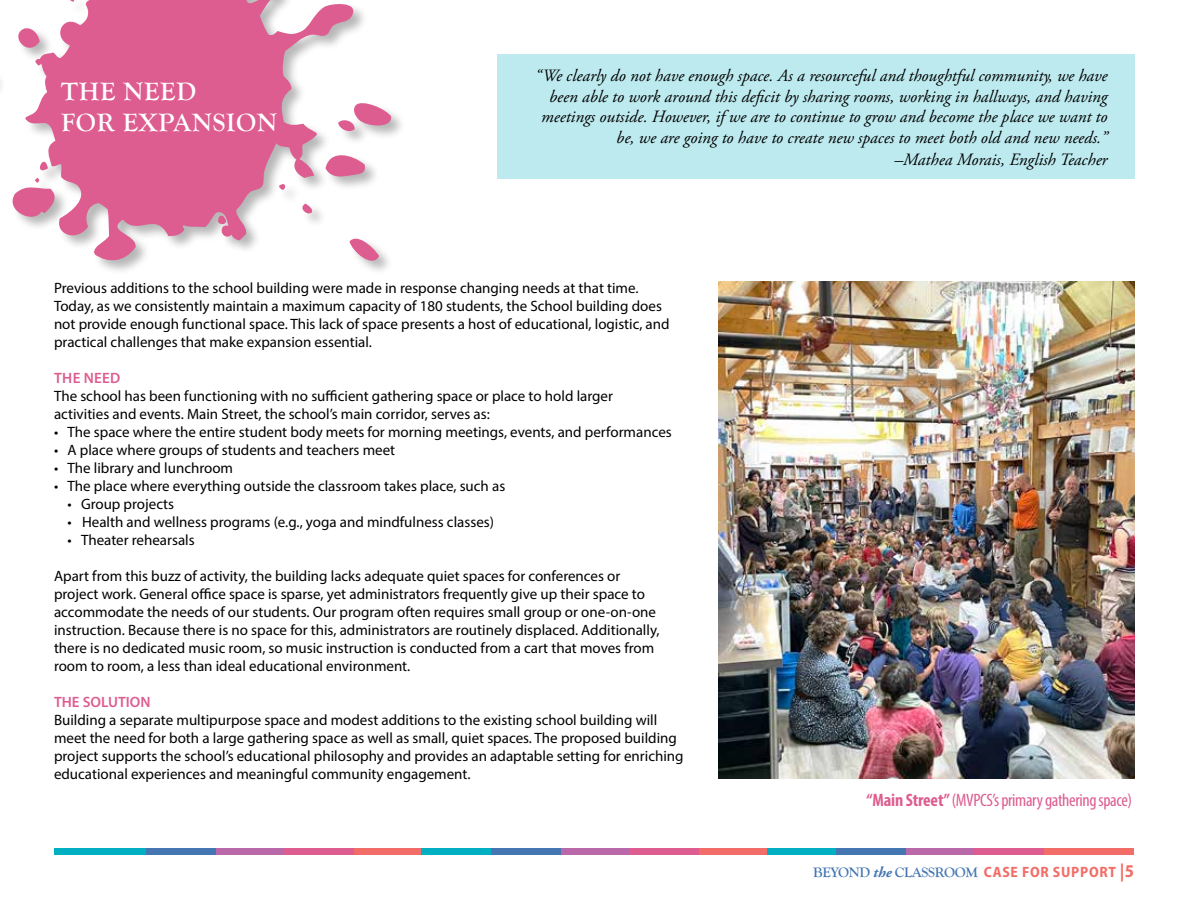
<style>
.page{position:relative;width:1188px;height:918px;background:#fff}
.page>*{position:absolute;margin:0;border:0;box-sizing:border-box;transform-origin:0 0}
.t1{font:700 26.1px/31.2px "Goudy Old Style T";letter-spacing:.03em;color:#fff}
.t2{font:condensed 18px "Myriad Pro";letter-spacing:-.02em;color:#dd5d90}
.t3{font:italic 17.25px/20.9px "Adobe Garamond Pro";color:#000;text-align:right}
.t4{font:15px/18px "Myriad Pro";color:#000}
.t5{font:600 15px "Myriad Pro";color:#dd5d90}
.t6{font:700 14.25px "Goudy Old Style T";letter-spacing:-.02em;color:#4476b1}
.s1{font-weight:700}
.s2{font-family:"Adobe Garamond Pro";font-style:italic;font-size:15px}
.s3{font-family:"Myriad Pro";font-stretch:semi-condensed;font-size:15px;color:#f26d67}
.s4{font-family:"Myriad Pro";font-stretch:semi-condensed;font-size:18px;color:#f26d67}
</style>
<div class="page">
<div style="left:497px;top:54px;width:638px;height:124px;background:#bdeaef"></div>
<svg style="left:12px;top:188px;width:13px;height:35px"></svg>
<svg style="left:18px;top:28px;width:7px;height:23px"></svg>
<svg style="left:360px;top:239px;width:19px;height:30px"></svg>
<svg style="left:360px;top:160px;width:7px;height:19px"></svg>
<svg style="left:360px;top:103px;width:32px;height:31px"></svg>
<svg style="left:25px;top:0;width:335px;height:264px;fill:#dd5d90"></svg>
<div style="left:216px;top:848px;width:69px;height:7px;background:#b968aa"></div>
<div style="left:354px;top:848px;width:69px;height:7px;background:#f26d67"></div>
<div style="left:54px;top:848px;width:93px;height:7px;background:#00afc2"></div>
<div style="left:285px;top:848px;width:69px;height:7px;background:#dd5d90"></div>
<div style="left:147px;top:848px;width:69px;height:7px;background:#4476b1"></div>
<div style="left:560px;top:848px;width:69px;height:7px;background:#b968aa"></div>
<div style="left:698px;top:848px;width:69px;height:7px;background:#f26d67"></div>
<div style="left:422px;top:848px;width:69px;height:7px;background:#00afc2"></div>
<div style="left:629px;top:848px;width:69px;height:7px;background:#dd5d90"></div>
<div style="left:491px;top:848px;width:69px;height:7px;background:#4476b1"></div>
<div style="left:905px;top:848px;width:69px;height:7px;background:#b968aa"></div>
<div style="left:1043px;top:848px;width:91px;height:7px;background:#f26d67"></div>
<div style="left:767px;top:848px;width:69px;height:7px;background:#00afc2"></div>
<div style="left:974px;top:848px;width:69px;height:7px;background:#dd5d90"></div>
<div style="left:836px;top:848px;width:69px;height:7px;background:#4476b1"></div>
<img style="left:718px;top:281px;width:417px;height:498px">
<h1 class="t1" style="left:61px;top:76px;width:217px">THE NEED<br>FOR EXPANSION</h1>
<p class="t3" style="left:535px;top:65px;width:574px">“We clearly do not have enough space. As a resourceful and thoughtful community, we have been able to work around this deficit by sharing rooms, working in hallways, and having meetings outside. However, if we are to continue to grow and become the place we want to be, we are going to have to create new spaces to meet both old and new needs.”<br>–Mathea Morais, English Teacher</p>
<p class="t4" style="left:54px;top:278px;width:617px">Previous additions to the school building were made in response changing needs at that time.<br>Today, as we consistently maintain a maximum capacity of 180 students, the School building does not provide enough functional space. This lack of space presents a host of educational, logistic, and practical challenges that make expansion essential.</p>
<p class="t5" style="left:54px;top:368px;width:68px">THE NEED</p>
<p class="t4" style="left:54px;top:386px;width:561px">The school has been functioning with no sufficient gathering space or place to hold larger activities and events. Main Street, the school’s main corridor, serves as:</p>
<p class="t4" style="left:54px;top:422px;width:619px">• The space where the entire student body meets for morning meetings, events, and performances</p>
<p class="t4" style="left:54px;top:440px;width:343px">• A place where groups of students and teachers meet</p>
<p class="t4" style="left:54px;top:458px;width:181px">• The library and lunchroom</p>
<p class="t4" style="left:54px;top:476px;width:453px">• The place where everything outside the classroom takes place, such as</p>
<p class="t4" style="left:68px;top:494px;width:108px">• Group projects</p>
<p class="t4" style="left:68px;top:512px;width:428px">• Health and wellness programs (e.g., yoga and mindfulness classes)</p>
<p class="t4" style="left:68px;top:530px;width:129px">• Theater rehearsals</p>
<p class="t4" style="left:54px;top:566px;width:607px">Apart from this buzz of activity, the building lacks adequate quiet spaces for conferences or project work. General office space is sparse, yet administrators frequently give up their space to accommodate the needs of our students. Our program often requires small group or one-on-one instruction. Because there is no space for this, administrators are routinely displaced. Additionally, there is no dedicated music room, so music instruction is conducted from a cart that moves from room to room, a less than ideal educational environment.</p>
<p class="t5" style="left:54px;top:692px;width:98px">THE SOLUTION</p>
<p class="t4" style="left:54px;top:710px;width:631px">Building a separate multipurpose space and modest additions to the existing school building will meet the need for both a large gathering space as well as small, quiet spaces. The proposed building project supports the school’s educational philosophy and provides an adaptable setting for enriching educational experiences and meaningful community engagement.</p>
<p class="t2" style="left:867px;top:789px;width:267px"><span class="s1">“Main Street”</span> (MVPCS’s primary gathering space)</p>
<p class="t6" style="left:813px;top:864px;width:322px">BEYOND <span class="s2">the</span> CLASSROOM <span class="s3">CASE FOR SUPPORT</span> <span class="s4">|5</span></p>
</div>
